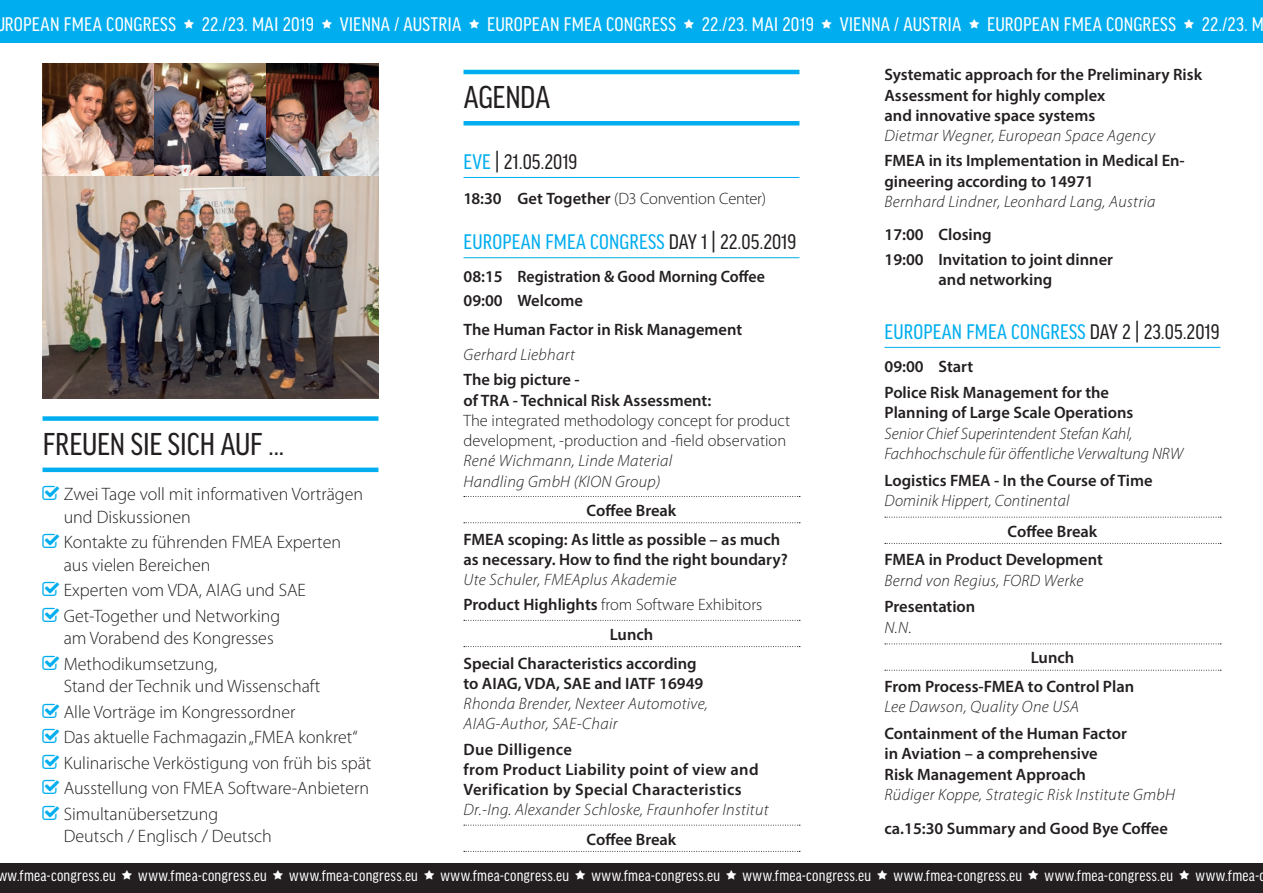
<style>
.page{position:relative;width:1263px;height:893px;background:#fff}
.page>*{position:absolute;margin:0;border:0;box-sizing:border-box;transform-origin:0 0}
.t1{font:condensed 33.75px "Good Headline Pro";letter-spacing:-.01em;color:#231f20}
.t2{font:condensed 22.5px "Good Headline Pro";letter-spacing:.01em;color:#00aeef}
.t3{font:condensed 22.5px "Good Headline Pro";color:#231f20}
.t4{font:condensed 21px "Good Headline Pro";letter-spacing:.01em;color:#fff}
.t5{font:300 18px/22.5px "Myriad Pro";color:#231f20}
.t6{font:600 16.5px/20.2px "Myriad Pro";color:#231f20}
.t7{font:300 16.5px/20.2px "Myriad Pro";color:#231f20}
.t8{font:condensed 16.5px "Good Headline Pro";letter-spacing:.02em;color:#fff}
.t9{font:italic 300 16.5px/20.2px "Myriad Pro";color:#231f20}
.t10{font:600 16.5px/20.2px "Myriad Pro";letter-spacing:.02em;color:#231f20}
.t11{font:italic 300 16.5px "Myriad Pro";letter-spacing:.02em;color:#231f20}
.s1{color:#00aeef}
.s2{font-weight:600}
.s3{color:#231f20}
.s4{font-style:italic}
.s5{font-weight:300;font-style:italic}
.s6{font-weight:600;font-style:normal}
</style>
<div class="page">
<div style="left:0;top:0;width:1263px;height:43px;background:#00aeef"></div>
<div style="left:0;top:863px;width:1263px;height:30px;background:#231f20"></div>
<div style="left:43px;top:416px;width:335px;height:5px;background:#00aeef"></div>
<hr style="left:43px;top:468px;width:335px;height:4px;background:#00aeef">
<hr style="left:463px;top:70px;width:336px;height:4px;background:#00aeef">
<div style="left:463px;top:121px;width:336px;height:5px;background:#00aeef"></div>
<hr style="left:463px;top:177px;width:336px;height:1px;background:#00aeef">
<hr style="left:463px;top:257px;width:336px;height:1px;background:#00aeef">
<svg style="left:464px;top:496px;width:336px;height:1px"></svg>
<svg style="left:464px;top:522px;width:336px;height:1px"></svg>
<svg style="left:464px;top:620px;width:336px;height:1px"></svg>
<svg style="left:464px;top:646px;width:336px;height:1px"></svg>
<svg style="left:464px;top:825px;width:336px;height:1px"></svg>
<svg style="left:464px;top:851px;width:336px;height:1px"></svg>
<hr style="left:884px;top:347px;width:336px;height:1px;background:#00aeef">
<svg style="left:885px;top:517px;width:336px;height:1px"></svg>
<svg style="left:885px;top:543px;width:336px;height:1px"></svg>
<svg style="left:885px;top:643px;width:336px;height:1px"></svg>
<svg style="left:885px;top:670px;width:336px;height:1px"></svg>
<img style="left:43px;top:64px;width:335px;height:334px">
<p class="t4" style="left:-5px;top:13px;width:1270px">UROPEAN FMEA CONGRESS 22./23. MAI 2019 VIENNA / AUSTRIA EUROPEAN FMEA CONGRESS 22./23. MAI 2019 VIENNA / AUSTRIA EUROPEAN FMEA CONGRESS 22./23. M</p>
<p class="t1" style="left:43px;top:426px;width:243px">FREUEN SIE SICH AUF ...</p>
<p class="t5" style="left:64px;top:483px;width:301px">Zwei Tage voll mit informativen Vorträgen und Diskussionen</p>
<p class="t5" style="left:64px;top:531px;width:279px">Kontakte zu führenden FMEA Experten aus vielen Bereichen</p>
<p class="t5" style="left:64px;top:579px;width:244px">Experten vom VDA, AIAG und SAE</p>
<p class="t5" style="left:64px;top:604px;width:218px">Get-Together und Networking am Vorabend des Kongresses</p>
<p class="t5" style="left:64px;top:652px;width:258px">Methodikumsetzung,<br>Stand der Technik und Wissenschaft</p>
<p class="t5" style="left:64px;top:700px;width:233px">Alle Vorträge im Kongressordner</p>
<p class="t5" style="left:64px;top:726px;width:295px">Das aktuelle Fachmagazin „FMEA konkret“</p>
<p class="t5" style="left:64px;top:751px;width:309px">Kulinarische Verköstigung von früh bis spät</p>
<p class="t5" style="left:64px;top:777px;width:307px">Ausstellung von FMEA Software-Anbietern</p>
<p class="t5" style="left:64px;top:802px;width:210px">Simultanübersetzung<br>Deutsch / Englisch / Deutsch</p>
<p class="t1" style="left:464px;top:80px;width:88px">AGENDA</p>
<p class="t3" style="left:464px;top:150px;width:115px"><span class="s1">EVE</span> | 21.05.2019</p>
<p class="t7" style="left:463px;top:188px;width:304px"><span class="s2">18:30 Get Together</span> (D3 Convention Center)</p>
<p class="t2" style="left:464px;top:230px;width:334px">EUROPEAN FMEA CONGRESS <span class="s3">DAY 1 | 22.05.2019</span></p>
<p class="t6" style="left:463px;top:266px;width:303px">08:15 Registration &amp; Good Morning Coffee</p>
<p class="t6" style="left:463px;top:290px;width:121px">09:00 Welcome</p>
<p class="t6" style="left:463px;top:319px;width:280px">The Human Factor in Risk Management</p>
<p class="t11" style="left:463px;top:345px;width:113px">Gerhard Liebhart</p>
<p class="t7" style="left:463px;top:370px;width:328px"><span class="s2">The big picture -<br>of TRA - Technical Risk Assessment:<br></span>The integrated methodology concept for product development, -production and -field observation <span class="s4">René Wichmann, Linde Material<br>Handling GmbH (KION Group)</span></p>
<p class="t6" style="left:587px;top:500px;width:91px">Coffee Break</p>
<p class="t6" style="left:463px;top:529px;width:326px">FMEA scoping: As little as possible – as much as necessary. How to find the right boundary?<br><span class="s5">Ute Schuler, FMEAplus Akademie</span></p>
<p class="t7" style="left:463px;top:595px;width:300px"><span class="s2">Product Highlights</span> from Software Exhibitors</p>
<p class="t6" style="left:610px;top:624px;width:45px">Lunch</p>
<p class="t6" style="left:463px;top:652px;width:246px">Special Characteristics according to AIAG, VDA, SAE and IATF 16949<br><span class="s5">Rhonda Brender, Nexteer Automotive,<br>AIAG-Author, SAE-Chair</span></p>
<p class="t10" style="left:463px;top:738px;width:307px">Due Dilligence<br>from Product Liability point of view and Verification by Special Characteristics <span class="s5">Dr.-Ing. Alexander Schloske, Fraunhofer Institut</span></p>
<p class="t6" style="left:587px;top:828px;width:91px">Coffee Break</p>
<p class="t6" style="left:884px;top:64px;width:319px">Systematic approach for the Preliminary Risk Assessment for highly complex<br>and innovative space systems<br><span class="s5">Dietmar Wegner, European Space Agency</span></p>
<p class="t6" style="left:884px;top:150px;width:302px">FMEA in its Implementation in Medical En&shy;gineering according to 14971<br><span class="s5">Bernhard Lindner, Leonhard Lang, Austria</span></p>
<p class="t6" style="left:884px;top:224px;width:109px">17:00 Closing</p>
<p class="t6" style="left:884px;top:249px;width:230px;text-align:center">19:00 Invitation to joint dinner and networking</p>
<p class="t2" style="left:885px;top:319px;width:336px">EUROPEAN FMEA CONGRESS <span class="s3">DAY 2 | 23.05.2019</span></p>
<p class="t6" style="left:884px;top:355px;width:90px">09:00 Start</p>
<p class="t9" style="left:884px;top:382px;width:300px"><span class="s6">Police Risk Management for the<br>Planning of Large Scale Operations<br></span>Senior Chief Superintendent Stefan Kahl, Fachhochschule für öffentliche Verwaltung NRW</p>
<p class="t6" style="left:884px;top:469px;width:269px">Logistics FMEA - In the Course of Time<br><span class="s5">Dominik Hippert, Continental</span></p>
<p class="t6" style="left:1007px;top:521px;width:91px">Coffee Break</p>
<p class="t6" style="left:884px;top:549px;width:220px">FMEA in Product Development<br><span class="s5">Bernd von Regius, FORD Werke</span></p>
<p class="t6" style="left:884px;top:596px;width:92px">Presentation<br><span class="s5">N.N.</span></p>
<p class="t6" style="left:1031px;top:647px;width:45px">Lunch</p>
<p class="t6" style="left:884px;top:676px;width:251px">From Process-FMEA to Control Plan<br><span class="s5">Lee Dawson, Quality One USA</span></p>
<p class="t6" style="left:884px;top:723px;width:292px">Containment of the Human Factor<br>in Aviation – a comprehensive<br>Risk Management Approach<br><span class="s5">Rüdiger Koppe, Strategic Risk Institute GmbH</span></p>
<p class="t6" style="left:884px;top:817px;width:285px">ca.15:30 Summary and Good Bye Coffee</p>
<p class="t8" style="left:-3px;top:867px;width:120px">ww.fmea-congress.eu</p>
<p class="t8" style="left:138px;top:867px;width:130px">www.fmea-congress.eu</p>
<p class="t8" style="left:289px;top:867px;width:130px">www.fmea-congress.eu</p>
<p class="t8" style="left:440px;top:867px;width:130px">www.fmea-congress.eu</p>
<p class="t8" style="left:591px;top:867px;width:130px">www.fmea-congress.eu</p>
<p class="t8" style="left:742px;top:867px;width:130px">www.fmea-congress.eu</p>
<p class="t8" style="left:893px;top:867px;width:130px">www.fmea-congress.eu</p>
<p class="t8" style="left:1044px;top:867px;width:130px">www.fmea-congress.eu</p>
<p class="t8" style="left:1195px;top:867px;width:71px">www.fmea-c</p>
</div>
